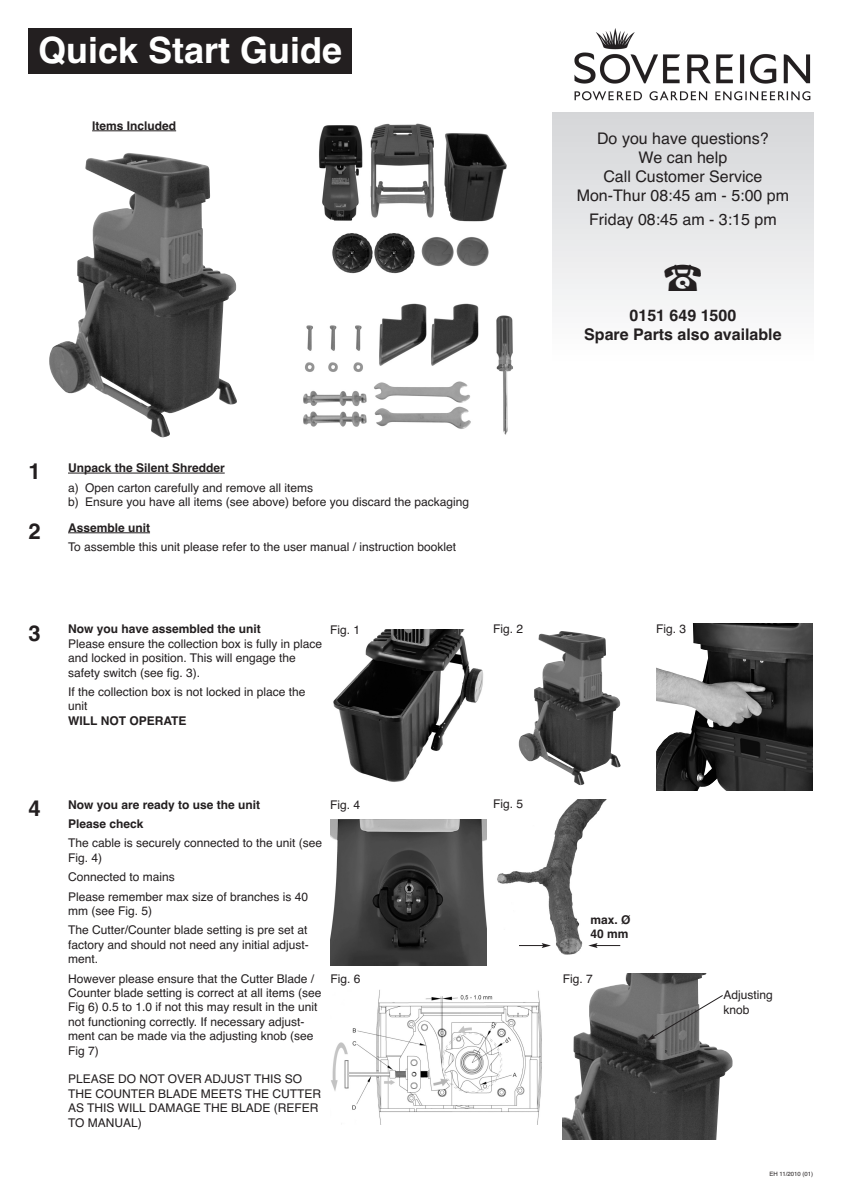
<style>
.page{position:relative;width:842px;height:1191px;background:#fff}
.page>*{position:absolute;margin:0;border:0;box-sizing:border-box;transform-origin:0 0}
.t1{font:40px "Universal Newswith Comm Pi";color:#231f20}
.t2{font:700 36px "Helvetica";color:#fff}
.t3{font:16px/19.2px "Helvetica";color:#231f20;text-align:center}
.t4{font:700 16px/19.2px "Helvetica";color:#231f20;text-align:center}
.t5{font:12px/14.4px "Helvetica";color:#231f20}
.t6{font:700 12px/19.4px "Helvetica";color:#231f20}
.t7{font:6px "Helvetica";color:#231f20}
.s1{font-weight:700;font-size:22px}
.s2{font-weight:700}
.s3{font-size:22px}
</style>
<div class="page">
<div style="left:28px;top:28px;width:323px;height:46px;background:#231f20"></div>
<img style="left:574px;top:28px;width:237px;height:73px">
<img style="left:49px;top:153px;width:188px;height:285px">
<img style="left:319px;top:123px;width:188px;height:151px">
<img style="left:303px;top:303px;width:210px;height:132px">
<hr style="left:68px;top:473px;width:157px;height:1px;background:#231f20">
<hr style="left:68px;top:533px;width:82px;height:1px;background:#231f20">
<hr style="left:92px;top:131px;width:84px;height:1px;background:#231f20">
<img style="left:333px;top:629px;width:151px;height:153px">
<img style="left:518px;top:631px;width:103px;height:155px">
<img style="left:657px;top:624px;width:156px;height:166px">
<img style="left:330px;top:819px;width:156px;height:146px">
<img style="left:497px;top:799px;width:110px;height:156px">
<img style="left:331px;top:989px;width:211px;height:135px">
<img style="left:562px;top:974px;width:171px;height:166px">
<svg style="left:519px;top:943px;width:32px;height:5px"></svg>
<svg style="left:588px;top:943px;width:32px;height:5px"></svg>
<div style="left:552px;top:112px;width:262px;height:249px;background:linear-gradient(to bottom,#d4d6d8,#fefefe)"></div>
<svg style="left:647px;top:994px;width:77px;height:47px"></svg>
<h2 class="t2" style="left:38px;top:37px;width:306px">Quick Start Guide</h2>
<p class="t6" style="left:92px;top:117px;width:86px">Items Included</p>
<p class="t5" style="left:68px;top:459px;width:247px;line-height:19.4px;text-indent:-40px"><span class="s1">1</span> <span class="s2">Unpack the Silent Shredder<br></span>a) Open carton carefully and remove all items</p>
<p class="t5" style="left:28px;top:490px;width:442px;line-height:25.9px;text-indent:40px">b) Ensure you have all items (see above) before you discard the packaging<br><span class="s1">2</span> <span class="s2">Assemble unit</span></p>
<p class="t5" style="left:68px;top:541px;width:390px">To assemble this unit please refer to the user manual / instruction booklet</p>
<p class="t5" style="left:68px;top:623px;width:256px;text-indent:-40px"><span class="s1">3</span> <span class="s2">Now you have assembled the unit<br></span>Please ensure the collection box is fully in place and locked in position. This will engage the safety switch (see fig. 3).</p>
<p class="t5" style="left:68px;top:686px;width:239px">If the collection box is not locked in place the unit</p>
<p class="t6" style="left:68px;top:712px;width:120px">WILL NOT OPERATE</p>
<p class="t5" style="left:330px;top:623px;width:32px">Fig. 1</p>
<p class="t5" style="left:493px;top:623px;width:32px">Fig. 2</p>
<h3 class="t3" style="left:577px;top:130px;width:214px">Do you have questions?<br>We can help<br>Call Customer Service<br>Mon-Thur 08:45 am - 5:00 pm</h3>
<h3 class="t3" style="left:589px;top:211px;width:189px">Friday 08:45 am - 3:15 pm</h3>
<h1 class="t1" style="left:663px;top:261px;width:41px">-</h1>
<h3 class="t4" style="left:584px;top:307px;width:199px">0151 649 1500<br>Spare Parts also available</h3>
<p class="t5" style="left:656px;top:623px;width:32px">Fig. 3</p>
<p class="t6" style="left:68px;top:796px;width:194px;text-indent:-40px"><span class="s3">4</span> Now you are ready to use the unit<br>Please check</p>
<p class="t5" style="left:68px;top:837px;width:256px">The cable is securely connected to the unit (see<br>Fig. 4)</p>
<p class="t5" style="left:68px;top:868px;width:242px;line-height:19.4px">Connected to mains<br>Please remember max size of branches is 40</p>
<p class="t5" style="left:68px;top:902px;width:241px;line-height:19.4px">mm (see Fig. 5)<br>The Cutter/Counter blade setting is pre set at</p>
<p class="t5" style="left:68px;top:939px;width:242px">factory and should not need any initial adjust&shy;ment.</p>
<p class="t5" style="left:68px;top:972px;width:255px">However please ensure that the Cutter Blade / Counter blade setting is correct at all items (see Fig 6) 0.5 to 1.0 if not this may result in the unit not functioning correctly. If necessary adjust&shy;ment can be made via the adjusting knob (see Fig 7)</p>
<p class="t5" style="left:68px;top:1073px;width:255px">PLEASE DO NOT OVER ADJUST THIS SO<br>THE COUNTER BLADE MEETS THE CUTTER<br>AS THIS WILL DAMAGE THE BLADE (REFER<br>TO MANUAL)</p>
<p class="t5" style="left:330px;top:799px;width:32px">Fig. 4</p>
<p class="t5" style="left:493px;top:798px;width:32px">Fig. 5</p>
<p class="t6" style="left:591px;top:914px;width:42px;line-height:14.4px">max. Ø<br>40 mm</p>
<p class="t5" style="left:331px;top:973px;width:32px">Fig. 6</p>
<p class="t5" style="left:563px;top:972px;width:32px">Fig. 7</p>
<p class="t5" style="left:723px;top:989px;width:51px">Adjusting knob</p>
<p class="t7" style="left:770px;top:1171px;width:45px">EH 11/2010 (01)</p>
</div>
